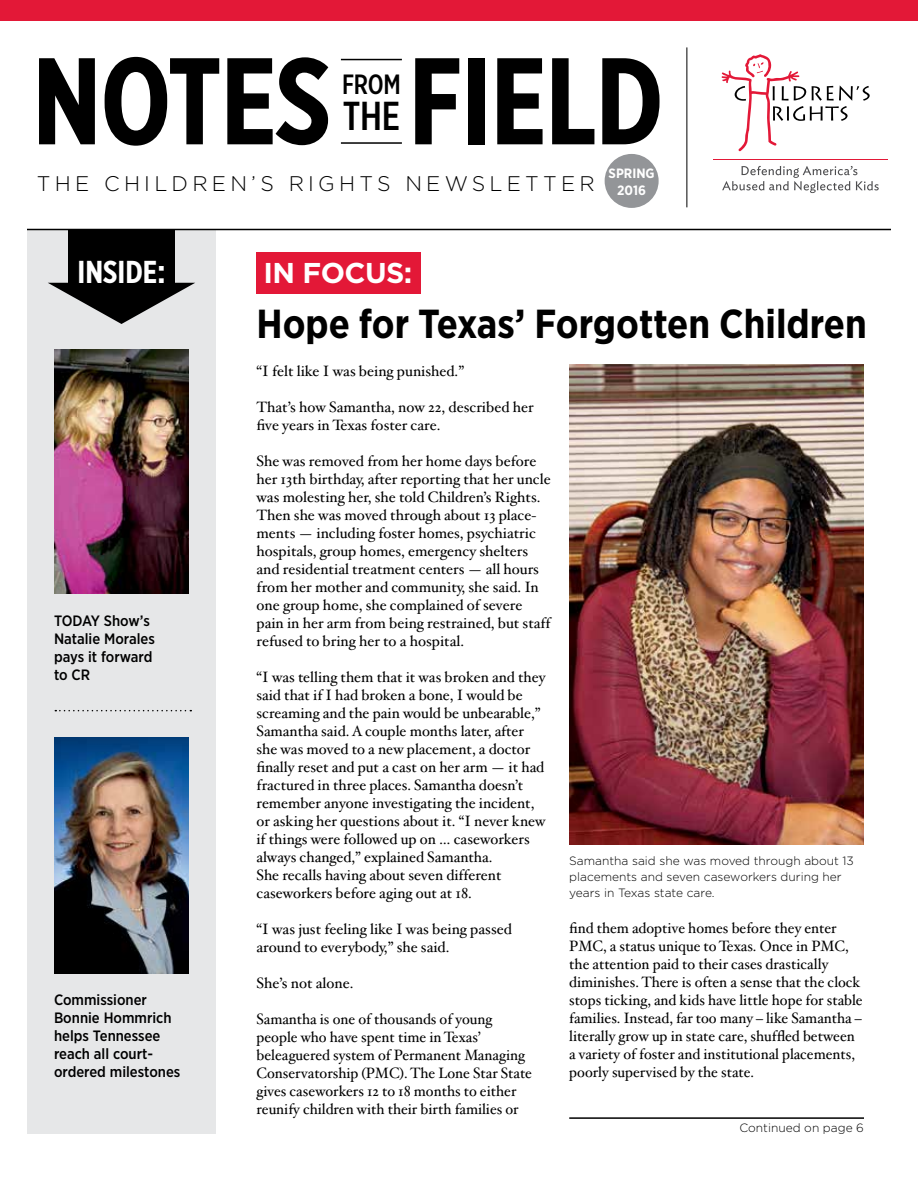
<style>
.page{position:relative;width:918px;height:1188px;background:#fff}
.page>*{position:absolute;margin:0;border:0;box-sizing:border-box;transform-origin:0 0}
.t1{font:700 123px "Gotham X Narrow";letter-spacing:-.01em;color:#000}
.t2{font:700 40.5px "Gotham Narrow";color:#000}
.t3{font:500 40.35px "Gotham X Narrow";color:#000}
.t4{font:700 31.65px "Gotham X Narrow";color:#fff}
.t5{font:700 28.65px "Gotham";letter-spacing:-.02em;color:#fff}
.t6{font:500 27.75px "Gotham X Narrow";color:#000}
.t7{font:300 21.15px "Gotham";letter-spacing:.2em;color:#000}
.t8{font:15px/18px "Hoefler Text";color:#000}
.t9{font:500 15px/18px "Gotham Narrow";color:#000}
.t10{font:700 13.5px/16.5px "Gotham Narrow";color:#fff;text-align:center}
.t11{font:300 12px/15.8px "Gotham";color:#000}
</style>
<div class="page">
<div style="left:27px;top:230px;width:189px;height:904px;background:#e6e7e8"></div>
<div style="left:68px;top:230px;width:107px;height:59px;background:#000"></div>
<svg style="left:48px;top:283px;width:147px;height:41px"></svg>
<div style="left:0;top:0;width:918px;height:20px;background:#e31837"></div>
<svg style="left:722px;top:54px;width:148px;height:97px"></svg>
<svg style="left:722px;top:166px;width:157px;height:27px"></svg>
<hr style="left:714px;top:159px;width:174px;height:1px;background:#e31837">
<img style="left:54px;top:350px;width:135px;height:244px">
<div style="left:605px;top:154px;width:54px;height:54px;background:#939598;border-radius:50%"></div>
<hr style="left:27px;top:229px;width:864px;height:1px;background:#000">
<hr style="left:687px;top:47px;width:1px;height:160px;background:#000">
<hr style="left:341px;top:142px;width:61px;height:2px;background:#000">
<hr style="left:341px;top:59px;width:61px;height:1px;background:#000">
<img style="left:54px;top:737px;width:135px;height:236px">
<hr style="left:569px;top:1117px;width:295px;height:2px;background:#000">
<svg style="left:55px;top:710px;width:136px;height:1px"></svg>
<img style="left:569px;top:364px;width:295px;height:481px">
<div style="left:256px;top:252px;width:165px;height:42px;background:#e31837"></div>
<h1 class="t1" style="left:32px;top:25px;width:300px">NOTES</h1>
<h1 class="t1" style="left:409px;top:25px;width:257px">FIELD</h1>
<p class="t10" style="left:609px;top:165px;width:48px">SPRING<br>2016</p>
<h3 class="t6" style="left:342px;top:67px;width:60px">FROM</h3>
<h3 class="t3" style="left:343px;top:91px;width:59px">THE</h3>
<h3 class="t7" style="left:37px;top:172px;width:559px">THE CHILDREN’S RIGHTS NEWSLETTER</h3>
<h3 class="t4" style="left:78px;top:252px;width:89px">INSIDE:</h3>
<p class="t9" style="left:54px;top:612px;width:102px">TODAY Show’s<br>Natalie Morales pays it forward to CR</p>
<p class="t9" style="left:54px;top:991px;width:128px">Commissioner<br>Bonnie Hommrich helps Tennessee reach all court&shy;ordered milestones</p>
<h3 class="t5" style="left:264px;top:256px;width:150px">IN FOCUS:</h3>
<h2 class="t2" style="left:256px;top:297px;width:612px">Hope for Texas’ Forgotten Children</h2>
<p class="t8" style="left:256px;top:362px;width:209px">“I felt like I was being punished.”</p>
<p class="t8" style="left:256px;top:398px;width:279px">That’s how Samantha, now 22, described her five years in Texas foster care.</p>
<p class="t8" style="left:256px;top:452px;width:296px">She was removed from her home days before her 13th birthday, after reporting that her uncle was molesting her, she told Children’s Rights.<br>Then she was moved through about 13 place&shy;ments — including foster homes, psychiatric hospitals, group homes, emergency shelters and residential treatment centers — all hours from her mother and community, she said. In one group home, she complained of severe pain in her arm from being restrained, but staff refused to bring her to a hospital.</p>
<p class="t8" style="left:256px;top:668px;width:291px">“I was telling them that it was broken and they said that if I had broken a bone, I would be screaming and the pain would be unbearable,” Samantha said. A couple months later, after she was moved to a new placement, a doctor finally reset and put a cast on her arm — it had fractured in three places. Samantha doesn’t remember anyone investigating the incident, or asking her questions about it. “I never knew if things were followed up on … caseworkers always changed,” explained Samantha.<br>She recalls having about seven different caseworkers before aging out at 18.</p>
<p class="t8" style="left:256px;top:920px;width:257px">“I was just feeling like I was being passed around to everybody,” she said.</p>
<p class="t8" style="left:256px;top:974px;width:98px">She’s not alone.</p>
<p class="t8" style="left:256px;top:1010px;width:277px">Samantha is one of thousands of young people who have spent time in Texas’ beleaguered system of Permanent Managing Conservatorship (PMC). The Lone Star State gives caseworkers 12 to 18 months to either reunify children with their birth families or</p>
<p class="t11" style="left:569px;top:853px;width:286px">Samantha said she was moved through about 13 placements and seven caseworkers during her years in Texas state care.</p>
<p class="t8" style="left:569px;top:920px;width:295px">find them adoptive homes before they enter PMC, a status unique to Texas. Once in PMC, the attention paid to their cases drastically diminishes. There is often a sense that the clock stops ticking, and kids have little hope for stable families. Instead, far too many – like Samantha – literally grow up in state care, shuffled between a variety of foster and institutional placements, poorly supervised by the state.</p>
<p class="t11" style="left:740px;top:1120px;width:126px">Continued on page 6</p>
</div>
